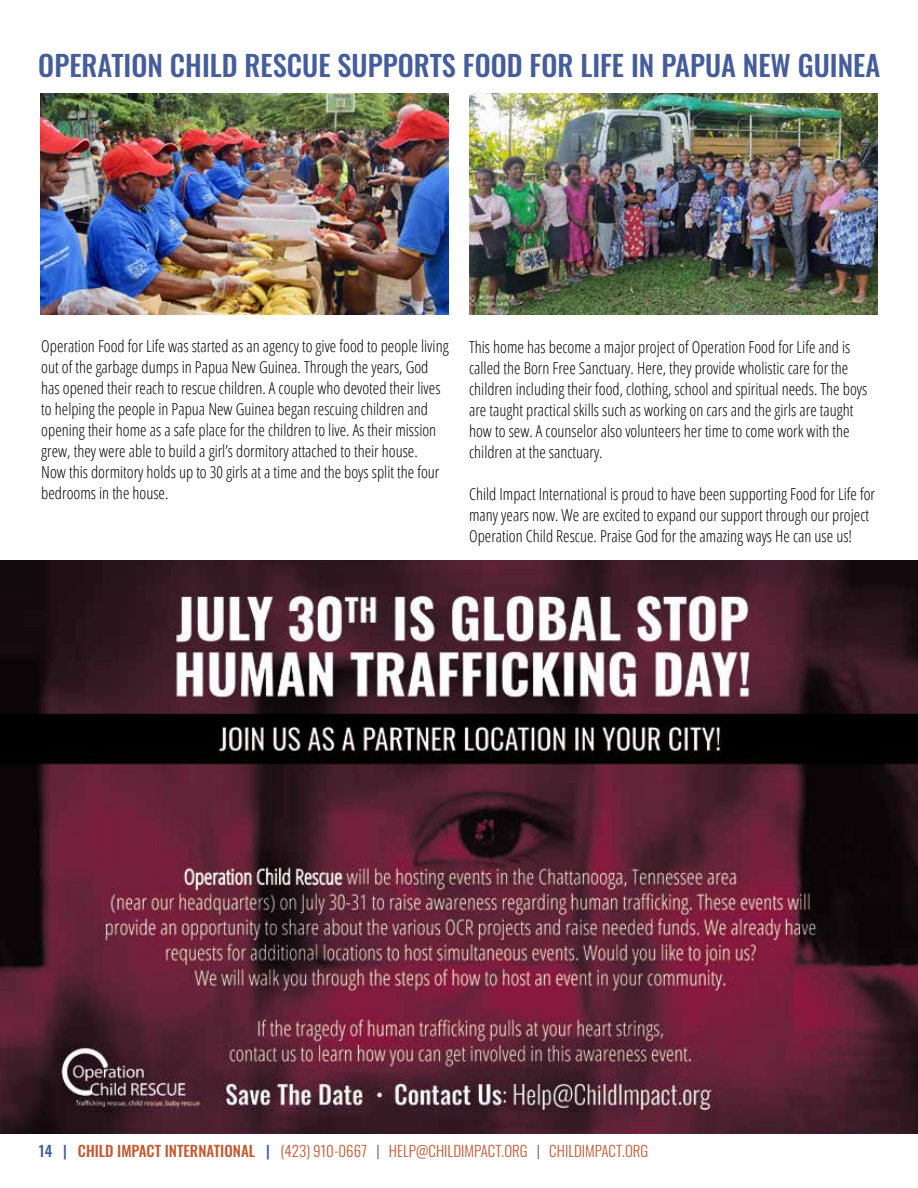
<style>
.page{position:relative;width:918px;height:1188px;background:#fff}
.page>*{position:absolute;margin:0;border:0;box-sizing:border-box;transform-origin:0 0}
.t1{font:500 28.5px "Oswald";color:#455d9a}
.t2{font:300 condensed 16.5px/21px "Open Sans";color:#000}
.t3{font:300 15px "Oswald";color:#c45931}
.s1{font-weight:500;color:#455d9a}
.s2{font-weight:500}
.s3{color:#455d9a}
</style>
<div class="page">
<img style="left:40px;top:94px;width:409px;height:220px">
<img style="left:469px;top:94px;width:409px;height:220px">
<img style="left:0;top:561px;width:918px;height:573px">
<h1 class="t1" style="left:38px;top:51px;width:844px">OPERATION CHILD RESCUE SUPPORTS FOOD FOR LIFE IN PAPUA NEW GUINEA</h1>
<p class="t2" style="left:41px;top:335px;width:409px">Operation Food for Life was started as an agency to give food to people living out of the garbage dumps in Papua New Guinea. Through the years, God has opened their reach to rescue children. A couple who devoted their lives to helping the people in Papua New Guinea began rescuing children and opening their home as a safe place for the children to live. As their mission grew, they were able to build a girl’s dormitory attached to their house.<br>Now this dormitory holds up to 30 girls at a time and the boys split the four bedrooms in the house.</p>
<p class="t2" style="left:469px;top:335px;width:400px">This home has become a major project of Operation Food for Life and is called the Born Free Sanctuary. Here, they provide wholistic care for the children including their food, clothing, school and spiritual needs. The boys are taught practical skills such as working on cars and the girls are taught how to sew. A counselor also volunteers her time to come work with the children at the sanctuary.</p>
<p class="t2" style="left:469px;top:483px;width:408px">Child Impact International is proud to have been supporting Food for Life for many years now. We are excited to expand our support through our project<br>Operation Child Rescue. Praise God for the amazing ways He can use us!</p>
<p class="t3" style="left:39px;top:1138px;width:611px"><span class="s1">14 |</span> <span class="s2">CHILD IMPACT INTERNATIONAL</span> <span class="s1">|</span> (423) 910-0667 <span class="s3">|</span> HELP@CHILDIMPACT.ORG <span class="s3">|</span> CHILDIMPACT.ORG</p>
</div>
